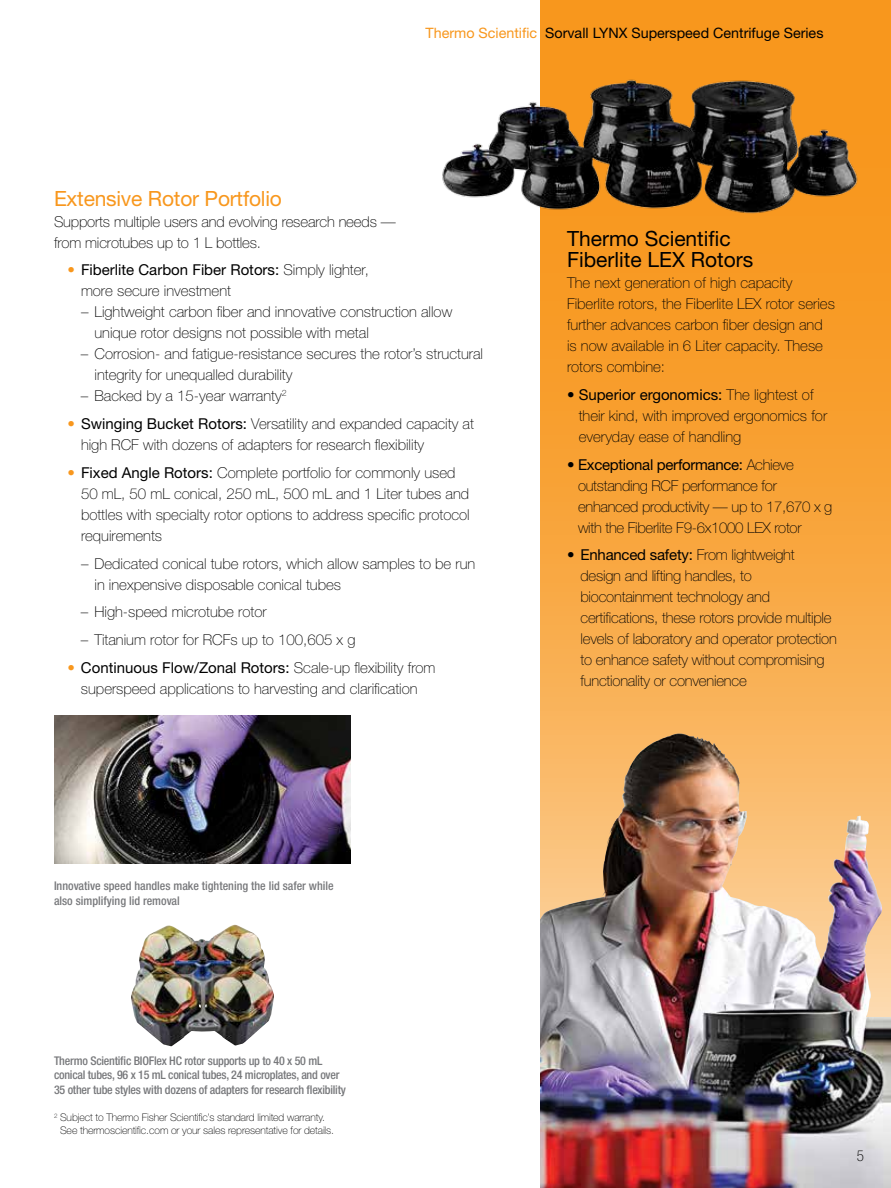
<style>
.page{position:relative;width:891px;height:1188px;background:#fff}
.page>*{position:absolute;margin:0;border:0;box-sizing:border-box;transform-origin:0 0}
.t1{font:21px/21px "Helvetica Neue";color:#000}
.t2{font:21px "Helvetica Neue";letter-spacing:-.01em;color:#f8971d}
.t3{font:100 15px/21px "Helvetica Neue";color:#000}
.t4{font:100 15px/21px "Helvetica Neue";letter-spacing:-.02em;color:#000}
.t5{font:100 condensed 15px "Helvetica Neue";color:#000}
.t6{font:14.4px "Helvetica Neue";color:#000}
.t7{font:500 condensed 12px/14.4px "Helvetica Neue";letter-spacing:-.02em;color:#77787b}
.t8{font:500 condensed 12px/14.4px "Helvetica Neue";color:#77787b}
.t9{font:100 10.5px/12.6px "Helvetica Neue";letter-spacing:-.01em;color:#000}
.s1{color:#f8971d}
.s2{font-weight:400}
</style>
<div class="page">
<svg style="left:540px;top:0;width:351px;height:736px;background:#f8a135"></svg>
<img style="left:54px;top:716px;width:297px;height:148px">
<img style="left:131px;top:924px;width:143px;height:122px">
<img style="left:442px;top:72px;width:422px;height:144px">
<img style="left:540px;top:736px;width:351px;height:452px">
<p class="t6" style="left:426px;top:25px;width:399px"><span class="s1">Thermo Scientific</span> Sorvall LYNX Superspeed Centrifuge Series</p>
<h1 class="t2" style="left:54px;top:186px;width:229px">Extensive Rotor Portfolio</h1>
<p class="t3" style="left:54px;top:211px;width:343px">Supports multiple users and evolving research needs — from microtubes up to 1 L bottles.</p>
<p class="t3" style="left:81px;top:260px;width:289px;text-indent:-14px"><span class="s1">•</span> <span class="s2">Fiberlite Carbon Fiber Rotors:</span> Simply lighter, more secure investment</p>
<p class="t3" style="left:94px;top:302px;width:359px;text-indent:-14px">– Lightweight carbon fiber and innovative construction allow unique rotor designs not possible with metal</p>
<p class="t3" style="left:94px;top:344px;width:390px;text-indent:-14px">– Corrosion- and fatigue-resistance secures the rotor’s structural integrity for unequalled durability</p>
<p class="t3" style="left:81px;top:386px;width:207px">– Backed by a 15-year warranty<sup>2</sup></p>
<p class="t3" style="left:81px;top:413px;width:394px;text-indent:-14px"><span class="s1">•</span> <span class="s2">Swinging Bucket Rotors:</span> Versatility and expanded capacity at high RCF with dozens of adapters for research flexibility</p>
<p class="t3" style="left:81px;top:462px;width:390px;text-indent:-14px"><span class="s1">•</span> <span class="s2">Fixed Angle Rotors:</span> Complete portfolio for commonly used 50 mL, 50 mL conical, 250 mL, 500 mL and 1 Liter tubes and bottles with specialty rotor options to address specific protocol requirements</p>
<p class="t3" style="left:94px;top:553px;width:382px;text-indent:-14px">– Dedicated conical tube rotors, which allow samples to be run in inexpensive disposable conical tubes</p>
<p class="t3" style="left:81px;top:602px;width:187px">– High-speed microtube rotor</p>
<p class="t3" style="left:81px;top:629px;width:276px">– Titanium rotor for RCFs up to 100,605 x g</p>
<p class="t3" style="left:67px;top:657px;width:370px;text-align:center"><span class="s1">•</span> <span class="s2">Continuous Flow/Zonal Rotors:</span> Scale-up flexibility from superspeed applications to harvesting and clarification</p>
<h1 class="t1" style="left:567px;top:228px;width:188px">Thermo Scientific<br>Fiberlite LEX Rotors</h1>
<p class="t3" style="left:567px;top:272px;width:269px">The next generation of high capacity Fiberlite rotors, the Fiberlite LEX rotor series further advances carbon fiber design and is now available in 6 Liter capacity. These rotors combine:</p>
<p class="t3" style="left:579px;top:384px;width:250px;text-indent:-12px">• <span class="s2">Superior ergonomics:</span> The lightest of their kind, with improved ergonomics for everyday ease of handling</p>
<p class="t4" style="left:578px;top:454px;width:256px;text-indent:-11px">• <span class="s2">Exceptional performance:</span> Achieve outstanding RCF performance for enhanced productivity — up to 17,670 x g with the Fiberlite F9-6x1000 LEX rotor</p>
<p class="t3" style="left:580px;top:545px;width:258px;text-indent:-14px">• <span class="s2">Enhanced safety:</span> From lightweight design and lifting handles, to biocontainment technology and certifications, these rotors provide multiple levels of laboratory and operator protection to enhance safety without compromising functionality or convenience</p>
<p class="t8" style="left:54px;top:878px;width:281px">Innovative speed handles make tightening the lid safer while also simplifying lid removal</p>
<p class="t7" style="left:54px;top:1053px;width:293px">Thermo Scientific BIOFlex HC rotor supports up to 40 x 50 mL conical tubes, 96 x 15 mL conical tubes, 24 microplates, and over<br>35 other tube styles with dozens of adapters for research flexibility</p>
<p class="t9" style="left:60px;top:1111px;width:276px;text-indent:-6px"><sup>2</sup> Subject to Thermo Fisher Scientific’s standard limited warranty.<br>See thermoscientific.com or your sales representative for details.</p>
<p class="t5" style="left:857px;top:1147px;width:9px">5</p>
</div>
